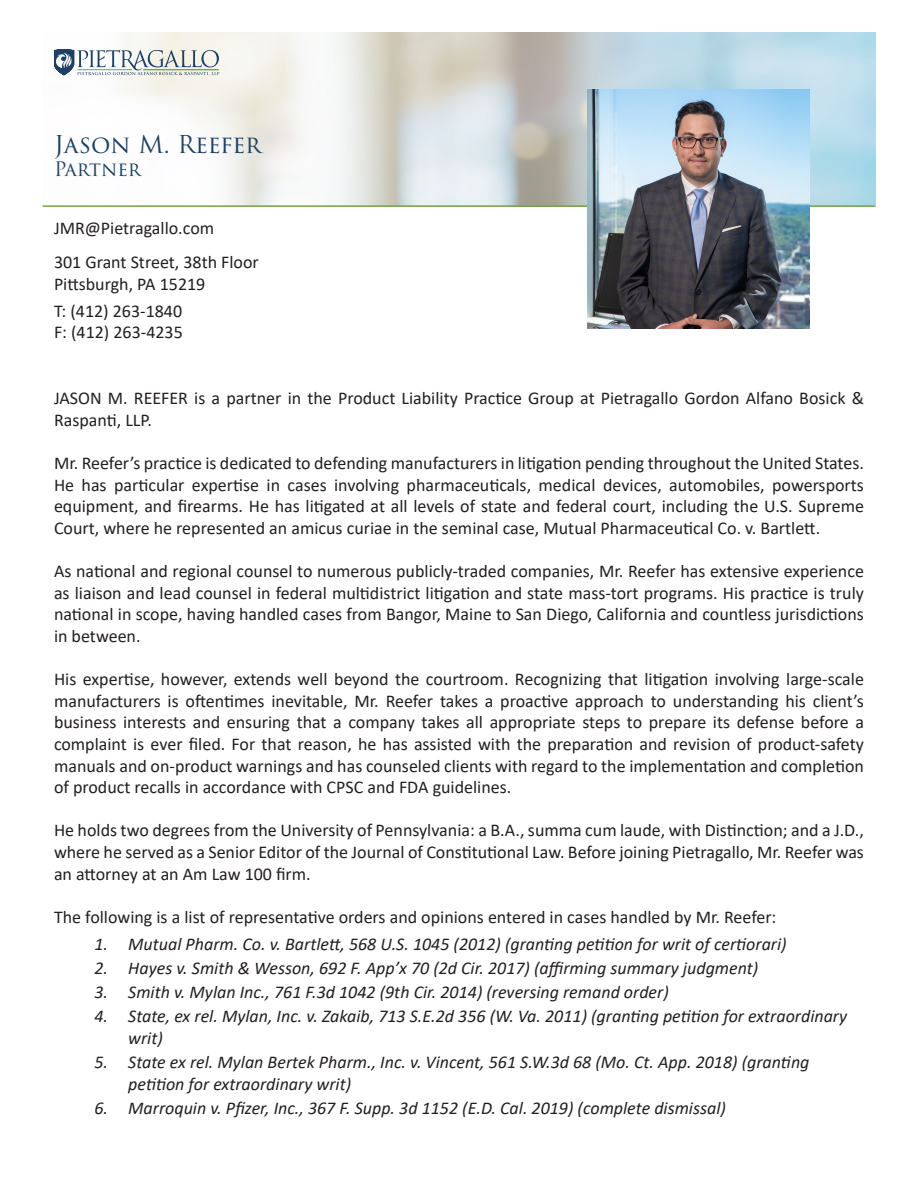
<style>
.page{position:relative;width:918px;height:1188px;background:#fff}
.page>*{position:absolute;margin:0;border:0;box-sizing:border-box;transform-origin:0 0}
.t1{font:24px "Trajan Pro 3";letter-spacing:-.01em;color:#1d4064}
.t2{font:19.5px "Trajan Pro 3";letter-spacing:-.01em;color:#1d4064}
.t3{font:18px/21.6px "Calibri";color:#231f20;text-align:justify}
.t4{font:italic 18px/22.5px "Calibri";color:#231f20}
</style>
<div class="page">
<img style="left:55px;top:32px;width:820px;height:173px">
<svg style="left:54px;top:50px;width:165px;height:26px"></svg>
<hr style="left:43px;top:205px;width:832px;height:2px;background:#75a440">
<img style="left:588px;top:90px;width:222px;height:238px">
<p class="t1" style="left:54px;top:128px;width:209px">Jason M. Reefer</p>
<p class="t2" style="left:54px;top:156px;width:88px">Partner</p>
<p class="t3" style="left:54px;top:217px;width:162px">JMR@Pietragallo.com</p>
<p class="t3" style="left:54px;top:251px;width:206px">301 Grant Street, 38th Floor</p>
<p class="t3" style="left:54px;top:272px;width:153px">Pittsburgh, PA 15219</p>
<p class="t3" style="left:54px;top:299px;width:130px">T: (412) 263-1840</p>
<p class="t3" style="left:54px;top:321px;width:130px">F: (412) 263-4235</p>
<p class="t3" style="left:54px;top:387px;width:811px">JASON M. REEFER is a partner in the Product Liability Practice Group at Pietragallo Gordon Alfano Bosick &amp;<br>Raspanti, LLP.</p>
<p class="t3" style="left:54px;top:452px;width:812px">Mr. Reefer’s practice is dedicated to defending manufacturers in litigation pending throughout the United States.<br>He has particular expertise in cases involving pharmaceuticals, medical devices, automobiles, powersports equipment, and firearms. He has litigated at all levels of state and federal court, including the U.S. Supreme Court, where he represented an amicus curiae in the seminal case, Mutual Pharmaceutical Co. v. Bartlett.</p>
<p class="t3" style="left:54px;top:560px;width:811px">As national and regional counsel to numerous publicly-traded companies, Mr. Reefer has extensive experience as liaison and lead counsel in federal multidistrict litigation and state mass-tort programs. His practice is truly national in scope, having handled cases from Bangor, Maine to San Diego, California and countless jurisdictions in between.</p>
<p class="t3" style="left:54px;top:668px;width:812px">His expertise, however, extends well beyond the courtroom. Recognizing that litigation involving large-scale manufacturers is oftentimes inevitable, Mr. Reefer takes a proactive approach to understanding his client’s business interests and ensuring that a company takes all appropriate steps to prepare its defense before a complaint is ever filed. For that reason, he has assisted with the preparation and revision of product-safety manuals and on-product warnings and has counseled clients with regard to the implementation and completion of product recalls in accordance with CPSC and FDA guidelines.</p>
<p class="t3" style="left:54px;top:819px;width:812px">He holds two degrees from the University of Pennsylvania: a B.A., summa cum laude, with Distinction; and a J.D., where he served as a Senior Editor of the Journal of Constitutional Law. Before joining Pietragallo, Mr. Reefer was an attorney at an Am Law 100 firm.</p>
<p class="t3" style="left:54px;top:906px;width:724px">The following is a list of representative orders and opinions entered in cases handled by Mr. Reefer:</p>
<p class="t4" style="left:94px;top:932px;width:694px">1. Mutual Pharm. Co. v. Bartlett, 568 U.S. 1045 (2012) (granting petition for writ of certiorari)</p>
<p class="t4" style="left:94px;top:956px;width:665px">2. Hayes v. Smith &amp; Wesson, 692 F. App’x 70 (2d Cir. 2017) (affirming summary judgment)</p>
<p class="t4" style="left:94px;top:980px;width:576px">3. Smith v. Mylan Inc., 761 F.3d 1042 (9th Cir. 2014) (reversing remand order)</p>
<p class="t4" style="left:128px;top:1004px;width:721px;text-indent:-34px">4. State, ex rel. Mylan, Inc. v. Zakaib, 713 S.E.2d 356 (W. Va. 2011) (granting petition for extraordinary writ)</p>
<p class="t4" style="left:128px;top:1051px;width:683px;line-height:21.6px;text-indent:-34px">5. State ex rel. Mylan Bertek Pharm., Inc. v. Vincent, 561 S.W.3d 68 (Mo. Ct. App. 2018) (granting petition for extraordinary writ)</p>
<p class="t4" style="left:94px;top:1096px;width:633px">6. Marroquin v. Pfizer, Inc., 367 F. Supp. 3d 1152 (E.D. Cal. 2019) (complete dismissal)</p>
</div>
